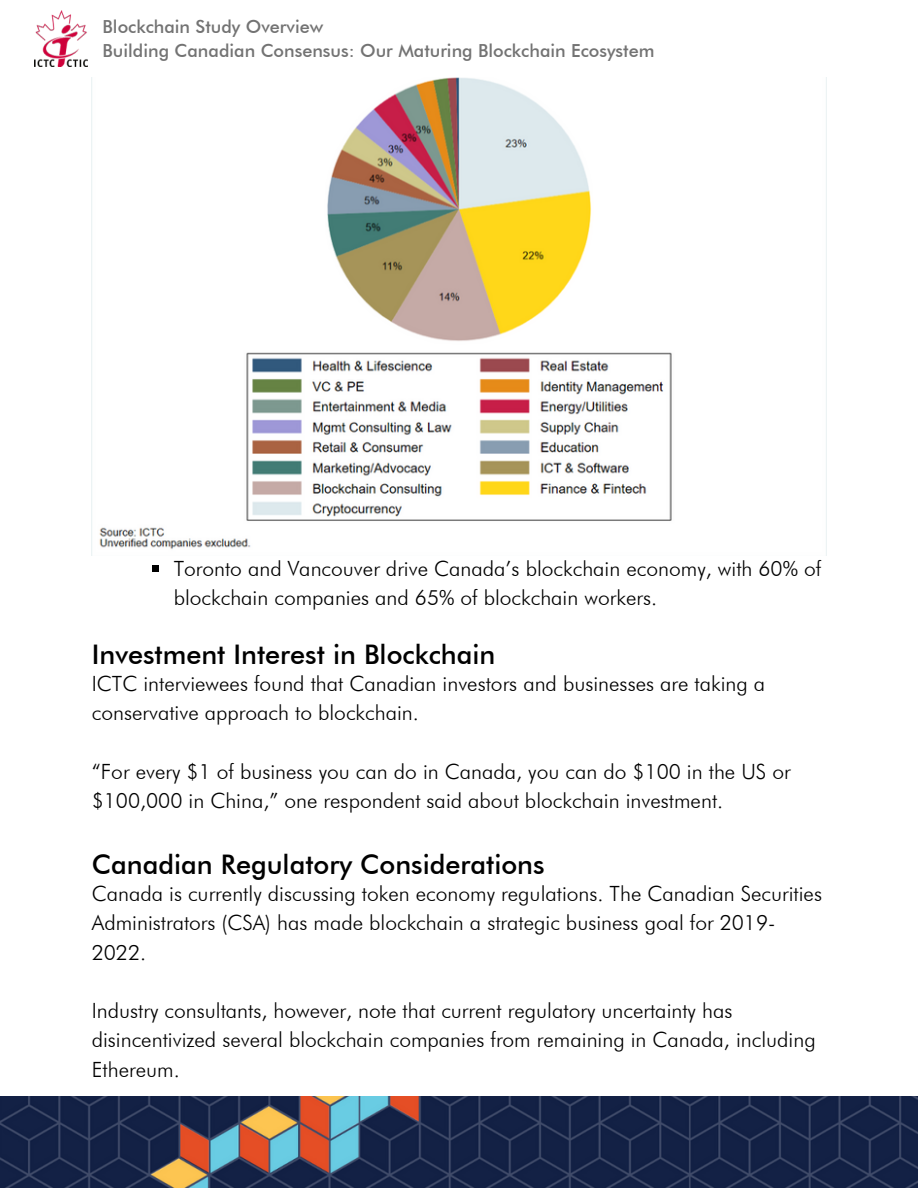
<style>
.page{position:relative;width:918px;height:1188px;background:#fff}
.page>*{position:absolute;margin:0;border:0;box-sizing:border-box;transform-origin:0 0}
.t1{font:500 27px "Futura BT";color:#000}
.t2{font:300 21px/29.2px "Futura BT";color:#000}
.t3{font:500 18px/24.8px "Futura BT";color:#737373}
</style>
<div class="page">
<img style="left:99px;top:78px;width:573px;height:471px">
<div style="left:153px;top:565px;width:6px;height:7px;background:#000"></div>
<img style="left:0;top:1096px;width:918px;height:92px">
<img style="left:34px;top:10px;width:53px;height:57px">
<p class="t3" style="left:103px;top:14px;width:553px">Blockchain Study Overview<br>Building Canadian Consensus: Our Maturing Blockchain Ecosystem</p>
<p class="t2" style="left:174px;top:553px;width:649px">Toronto and Vancouver drive Canada’s blockchain economy, with 60% of blockchain companies and 65% of blockchain workers.</p>
<p class="t1" style="left:92px;top:638px;width:405px">Investment Interest in Blockchain</p>
<p class="t2" style="left:92px;top:669px;width:675px">ICTC interviewees found that Canadian investors and businesses are taking a conservative approach to blockchain.</p>
<p class="t2" style="left:92px;top:756px;width:700px">“For every $1 of business you can do in Canada, you can do $100 in the US or $100,000 in China,” one respondent said about blockchain investment.</p>
<p class="t1" style="left:92px;top:848px;width:454px">Canadian Regulatory Considerations</p>
<p class="t2" style="left:92px;top:879px;width:732px">Canada is currently discussing token economy regulations. The Canadian Securities<br>Administrators (CSA) has made blockchain a strategic business goal for 2019-<br>2022.</p>
<p class="t2" style="left:92px;top:996px;width:725px">Industry consultants, however, note that current regulatory uncertainty has disincentivized several blockchain companies from remaining in Canada, including<br>Ethereum.</p>
</div>
